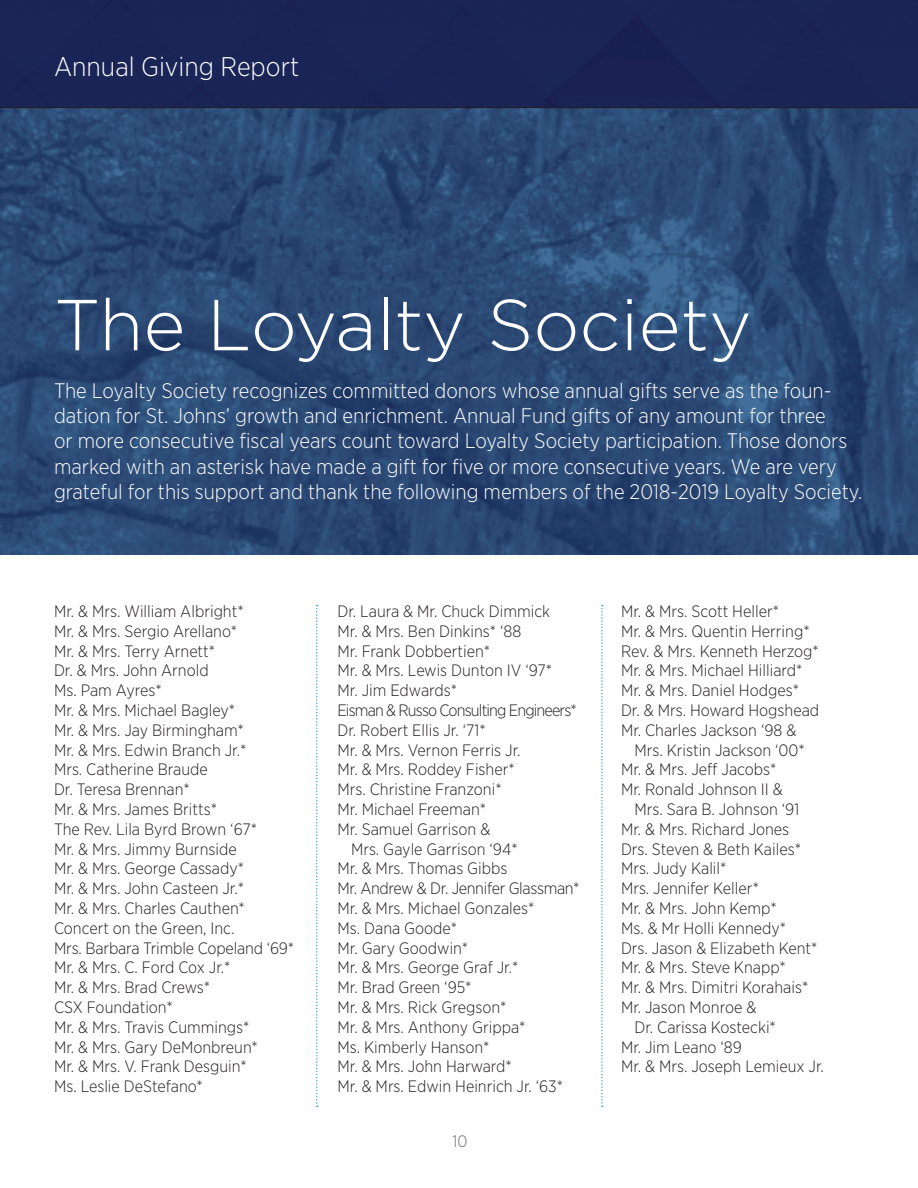
<style>
.page{position:relative;width:918px;height:1188px;background:#fff}
.page>*{position:absolute;margin:0;border:0;box-sizing:border-box;transform-origin:0 0}
.Headline{font:300 72px "Gotham";color:#fff}
.t1{font:300 27px "Gotham Narrow";color:#fff}
.Alumni_Notes{font:300 21px/25.2px "Gotham Narrow";color:#fff}
.Alumni_Notes-2{font:300 16.5px/19.8px "Gotham Narrow";color:#231f20}
.Alumni_Notes-3{font:300 16.5px "Gotham Narrow";letter-spacing:-.05em;color:#231f20}
.Alumni_Notes-4{font:300 16.5px "Gotham Narrow";letter-spacing:-.02em;color:#231f20}
.t2{font:300 16.5px "Gotham Narrow";color:#6c6d70}
</style>
<div class="page">
<img style="left:0;top:0;width:918px;height:554px">
<svg style="left:316px;top:605px;width:2px;height:502px"></svg>
<svg style="left:601px;top:605px;width:2px;height:502px"></svg>
<hr style="left:0;top:107px;width:918px;height:1px;background:#231f20">
<p class="t1" style="left:54px;top:50px;width:247px">Annual Giving Report</p>
<p class="Headline" style="left:54px;top:279px;width:699px">The Loyalty Society</p>
<p class="Alumni_Notes" style="left:54px;top:378px;width:810px">The Loyalty Society recognizes committed donors whose annual gifts serve as the foun&shy;dation for St. Johns’ growth and enrichment. Annual Fund gifts of any amount for three<br>or more consecutive fiscal years count toward Loyalty Society participation. Those donors marked with an asterisk have made a gift for five or more consecutive years. We are very grateful for this support and thank the following members of the 2018-2019 Loyalty Society.</p>
<p class="Alumni_Notes-2" style="left:54px;top:601px;width:191px">Mr. &amp; Mrs. William Albright*</p>
<p class="Alumni_Notes-2" style="left:54px;top:621px;width:185px">Mr. &amp; Mrs. Sergio Arellano*</p>
<p class="Alumni_Notes-2" style="left:54px;top:640px;width:163px">Mr. &amp; Mrs. Terry Arnett*</p>
<p class="Alumni_Notes-2" style="left:54px;top:660px;width:156px">Dr. &amp; Mrs. John Arnold</p>
<p class="Alumni_Notes-2" style="left:54px;top:680px;width:109px">Ms. Pam Ayres*</p>
<p class="Alumni_Notes-2" style="left:54px;top:700px;width:183px">Mr. &amp; Mrs. Michael Bagley*</p>
<p class="Alumni_Notes-2" style="left:54px;top:720px;width:191px">Mr. &amp; Mrs. Jay Birmingham*</p>
<p class="Alumni_Notes-2" style="left:54px;top:739px;width:194px">Mr. &amp; Mrs. Edwin Branch Jr.*</p>
<p class="Alumni_Notes-2" style="left:54px;top:759px;width:155px">Mrs. Catherine Braude</p>
<p class="Alumni_Notes-2" style="left:54px;top:779px;width:137px">Dr. Teresa Brennan*</p>
<p class="Alumni_Notes-2" style="left:54px;top:799px;width:165px">Mr. &amp; Mrs. James Britts*</p>
<p class="Alumni_Notes-2" style="left:54px;top:819px;width:205px">The Rev. Lila Byrd Brown ‘67*</p>
<p class="Alumni_Notes-2" style="left:54px;top:838px;width:184px">Mr. &amp; Mrs. Jimmy Burnside</p>
<p class="Alumni_Notes-2" style="left:54px;top:858px;width:192px">Mr. &amp; Mrs. George Cassady*</p>
<p class="Alumni_Notes-2" style="left:54px;top:878px;width:192px">Mr. &amp; Mrs. John Casteen Jr.*</p>
<p class="Alumni_Notes-2" style="left:54px;top:898px;width:192px">Mr. &amp; Mrs. Charles Cauthen*</p>
<p class="Alumni_Notes-2" style="left:54px;top:918px;width:182px">Concert on the Green, Inc.</p>
<p class="Alumni_Notes-2" style="left:54px;top:937px;width:242px">Mrs. Barbara Trimble Copeland ‘69*</p>
<p class="Alumni_Notes-2" style="left:54px;top:957px;width:178px">Mr. &amp; Mrs. C. Ford Cox Jr.*</p>
<p class="Alumni_Notes-2" style="left:54px;top:977px;width:158px">Mr. &amp; Mrs. Brad Crews*</p>
<p class="Alumni_Notes-2" style="left:54px;top:997px;width:120px">CSX Foundation*</p>
<p class="Alumni_Notes-2" style="left:54px;top:1017px;width:197px">Mr. &amp; Mrs. Travis Cummings*</p>
<p class="Alumni_Notes-2" style="left:54px;top:1036px;width:205px">Mr. &amp; Mrs. Gary DeMonbreun*</p>
<p class="Alumni_Notes-2" style="left:54px;top:1056px;width:194px">Mr. &amp; Mrs. V. Frank Desguin*</p>
<p class="Alumni_Notes-2" style="left:54px;top:1076px;width:150px">Ms. Leslie DeStefano*</p>
<p class="Alumni_Notes-2" style="left:338px;top:601px;width:214px">Dr. Laura &amp; Mr. Chuck Dimmick</p>
<p class="Alumni_Notes-2" style="left:338px;top:621px;width:185px">Mr. &amp; Mrs. Ben Dinkins* ‘88</p>
<p class="Alumni_Notes-2" style="left:338px;top:640px;width:154px">Mr. Frank Dobbertien*</p>
<p class="Alumni_Notes-2" style="left:338px;top:660px;width:216px">Mr. &amp; Mrs. Lewis Dunton IV ‘97*</p>
<p class="Alumni_Notes-2" style="left:338px;top:680px;width:121px">Mr. Jim Edwards*</p>
<p class="Alumni_Notes-3" style="left:338px;top:700px;width:241px">Eisman &amp; Russo Consulting Engineers*</p>
<p class="Alumni_Notes-2" style="left:338px;top:720px;width:150px">Dr. Robert Ellis Jr. ‘71*</p>
<p class="Alumni_Notes-2" style="left:338px;top:739px;width:185px">Mr. &amp; Mrs. Vernon Ferris Jr.</p>
<p class="Alumni_Notes-2" style="left:338px;top:759px;width:179px">Mr. &amp; Mrs. Roddey Fisher*</p>
<p class="Alumni_Notes-2" style="left:338px;top:779px;width:166px">Mrs. Christine Franzoni*</p>
<p class="Alumni_Notes-2" style="left:338px;top:799px;width:150px">Mr. Michael Freeman*</p>
<p class="Alumni_Notes-2" style="left:351px;top:819px;width:168px;text-indent:-14px">Mr. Samuel Garrison &amp;<br>Mrs. Gayle Garrison ‘94*</p>
<p class="Alumni_Notes-2" style="left:338px;top:858px;width:172px">Mr. &amp; Mrs. Thomas Gibbs</p>
<p class="Alumni_Notes-4" style="left:338px;top:878px;width:244px">Mr. Andrew &amp; Dr. Jennifer Glassman*</p>
<p class="Alumni_Notes-2" style="left:338px;top:898px;width:199px">Mr. &amp; Mrs. Michael Gonzales*</p>
<p class="Alumni_Notes-2" style="left:338px;top:918px;width:121px">Ms. Dana Goode*</p>
<p class="Alumni_Notes-2" style="left:338px;top:937px;width:132px">Mr. Gary Goodwin*</p>
<p class="Alumni_Notes-2" style="left:338px;top:957px;width:182px">Mr. &amp; Mrs. George Graf Jr.*</p>
<p class="Alumni_Notes-2" style="left:338px;top:977px;width:136px">Mr. Brad Green ‘95*</p>
<p class="Alumni_Notes-2" style="left:338px;top:997px;width:170px">Mr. &amp; Mrs. Rick Gregson*</p>
<p class="Alumni_Notes-2" style="left:338px;top:1017px;width:189px">Mr. &amp; Mrs. Anthony Grippa*</p>
<p class="Alumni_Notes-2" style="left:338px;top:1036px;width:154px">Ms. Kimberly Hanson*</p>
<p class="Alumni_Notes-2" style="left:338px;top:1056px;width:176px">Mr. &amp; Mrs. John Harward*</p>
<p class="Alumni_Notes-2" style="left:338px;top:1076px;width:227px">Mr. &amp; Mrs. Edwin Heinrich Jr. ‘63*</p>
<p class="t2" style="left:453px;top:1131px;width:16px">10</p>
<p class="Alumni_Notes-2" style="left:621px;top:601px;width:160px">Mr. &amp; Mrs. Scott Heller*</p>
<p class="Alumni_Notes-2" style="left:621px;top:621px;width:190px">Mr. &amp; Mrs. Quentin Herring*</p>
<p class="Alumni_Notes-2" style="left:621px;top:640px;width:199px">Rev. &amp; Mrs. Kenneth Herzog*</p>
<p class="Alumni_Notes-2" style="left:621px;top:660px;width:183px">Mr. &amp; Mrs. Michael Hilliard*</p>
<p class="Alumni_Notes-2" style="left:621px;top:680px;width:180px">Mr. &amp; Mrs. Daniel Hodges*</p>
<p class="Alumni_Notes-2" style="left:621px;top:700px;width:200px">Dr. &amp; Mrs. Howard Hogshead</p>
<p class="Alumni_Notes-2" style="left:634px;top:720px;width:172px;text-indent:-14px">Mr. Charles Jackson ‘98 &amp;<br>Mrs. Kristin Jackson ‘00*</p>
<p class="Alumni_Notes-2" style="left:621px;top:759px;width:157px">Mr. &amp; Mrs. Jeff Jacobs*</p>
<p class="Alumni_Notes-2" style="left:634px;top:779px;width:166px;text-indent:-14px">Mr. Ronald Johnson II &amp;<br>Mrs. Sara B. Johnson ‘91</p>
<p class="Alumni_Notes-2" style="left:621px;top:819px;width:170px">Mr. &amp; Mrs. Richard Jones</p>
<p class="Alumni_Notes-2" style="left:621px;top:838px;width:182px">Drs. Steven &amp; Beth Kailes*</p>
<p class="Alumni_Notes-2" style="left:621px;top:858px;width:107px">Mrs. Judy Kalil*</p>
<p class="Alumni_Notes-2" style="left:621px;top:878px;width:140px">Mrs. Jennifer Keller*</p>
<p class="Alumni_Notes-2" style="left:621px;top:898px;width:157px">Mr. &amp; Mrs. John Kemp*</p>
<p class="Alumni_Notes-2" style="left:621px;top:918px;width:167px">Ms. &amp; Mr Holli Kennedy*</p>
<p class="Alumni_Notes-2" style="left:621px;top:937px;width:198px">Drs. Jason &amp; Elizabeth Kent*</p>
<p class="Alumni_Notes-2" style="left:621px;top:957px;width:166px">Mr. &amp; Mrs. Steve Knapp*</p>
<p class="Alumni_Notes-2" style="left:621px;top:977px;width:189px">Mr. &amp; Mrs. Dimitri Korahais*</p>
<p class="Alumni_Notes-2" style="left:634px;top:997px;width:143px;text-indent:-14px">Mr. Jason Monroe &amp;<br>Dr. Carissa Kostecki*</p>
<p class="Alumni_Notes-2" style="left:621px;top:1036px;width:122px">Mr. Jim Leano ‘89</p>
<p class="Alumni_Notes-2" style="left:621px;top:1056px;width:204px">Mr. &amp; Mrs. Joseph Lemieux Jr.</p>
</div>
